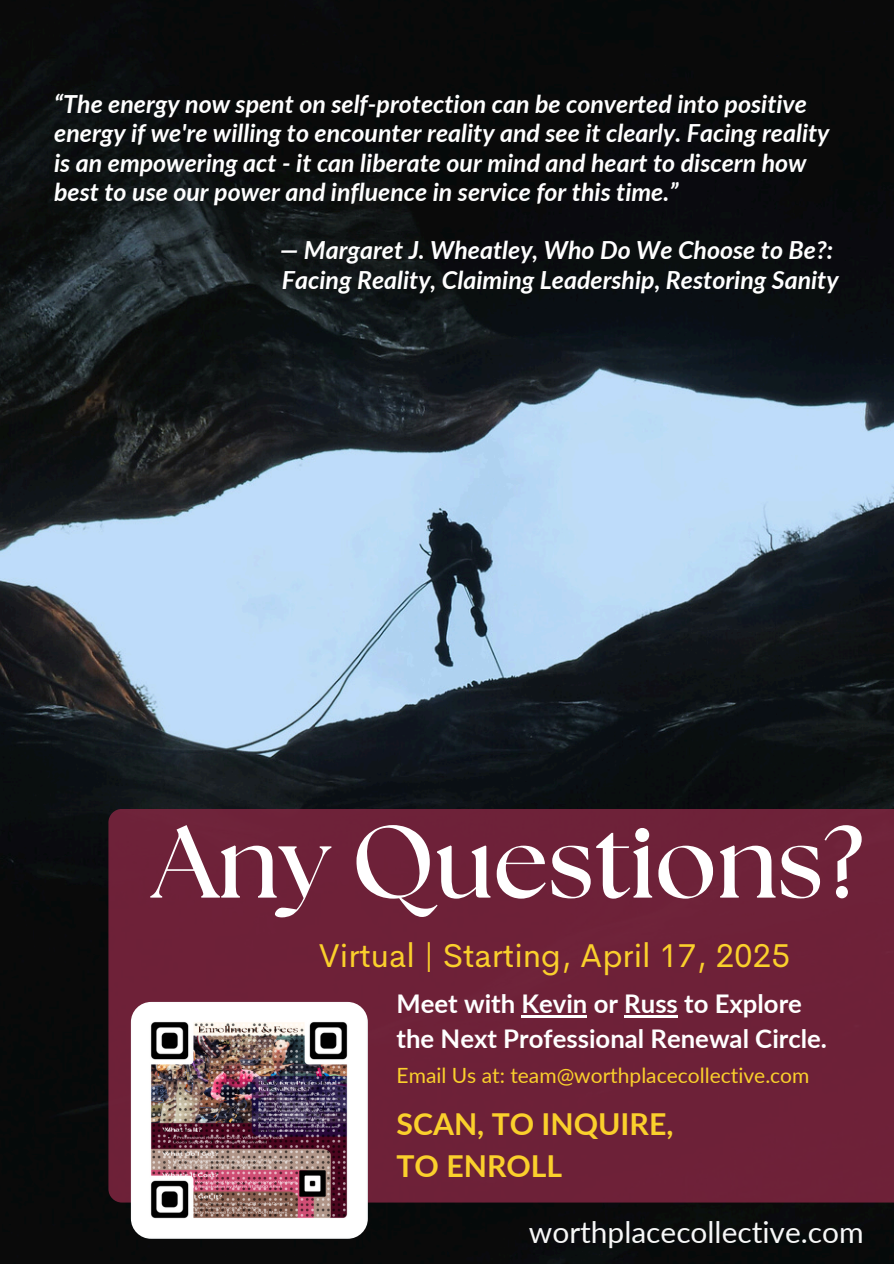
<style>
.page{position:relative;width:894px;height:1264px;background:#fff}
.page>*{position:absolute;margin:0;border:0;box-sizing:border-box;transform-origin:0 0}
.t1{font:700 102.45px "The Seasons";color:#fff}
.t2{font:33.15px "Cerebri Sans";color:#fad02c}
.t3{font:700 30.15px/41.7px "Lato";color:#fad02c}
.t4{font:29.85px "Lato";color:#f7f7f7}
.t5{font:700 25.65px/34.8px "Lato";color:#fff}
.t6{font:italic 700 24.9px/29.2px "Lato";color:#fff}
.t7{font:21px "Lato";color:#fad02c}
</style>
<div class="page">
<img style="left:0;top:0;width:893px;height:1263px">
<div style="left:108px;top:809px;width:785px;height:393px;background:#6e2138"></div>
<img style="left:131px;top:1001px;width:236px;height:237px;border-radius:20px">
<hr style="left:521px;top:1015px;width:66px;height:2px;background:#fff">
<hr style="left:624px;top:1015px;width:53px;height:2px;background:#fff">
<h2 class="t6" style="left:54px;top:89px;width:776px">“The energy now spent on self-protection can be converted into positive energy if we're willing to encounter reality and see it clearly. Facing reality is an empowering act - it can liberate our mind and heart to discern how best to use our power and influence in service for this time.”</h2>
<p class="t6" style="left:280px;top:235px;width:560px">― Margaret J. Wheatley, Who Do We Choose to Be?:<br>Facing Reality, Claiming Leadership, Restoring Sanity</p>
<h4 class="t1" style="left:152px;top:815px;width:712px">Any Questions?</h4>
<h4 class="t2" style="left:318px;top:934px;width:473px">Virtual | Starting, April 17, 2025</h4>
<h3 class="t5" style="left:396px;top:985px;width:432px">Meet with Kevin or Russ to Explore the Next Professional Renewal Circle.</h3>
<p class="t7" style="left:396px;top:1062px;width:414px">Email Us at: team@worthplacecollective.com</p>
<h4 class="t3" style="left:396px;top:1102px;width:278px">SCAN, TO INQUIRE,<br>TO ENROLL</h4>
<h1 class="t4" style="left:529px;top:1213px;width:336px">worthplacecollective.com</h1>
</div>
